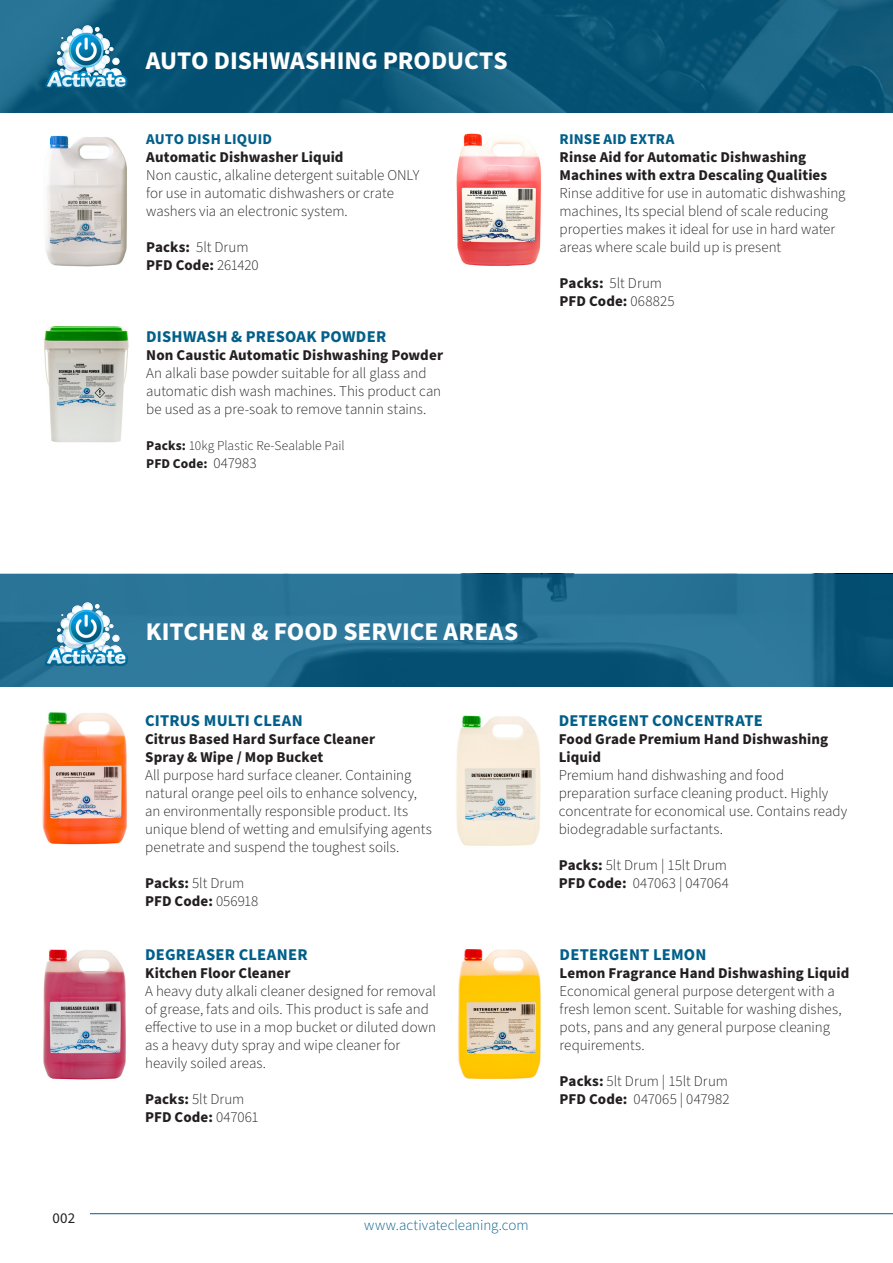
<style>
.page{position:relative;width:893px;height:1263px;background:#fff}
.page>*{position:absolute;margin:0;border:0;box-sizing:border-box;transform-origin:0 0}
.Copy_Text_10_14_Left{font:700 25.5px "Source Sans Pro";color:#fff}
.Headlines_Copy_Text{font:700 16.5px "Source Sans Pro";letter-spacing:.015em;color:#015f8a}
.Copy_Text_10_14_Left-2{font:300 15px/18px "Source Sans Pro";color:#231f20}
.Copy_Text_10_14_Left-3{font:700 15px/18px "Source Sans Pro";letter-spacing:.005em;color:#231f20}
.Copy_Text_10_14_Left-4{font:300 15px "Source Sans Pro";color:#015f8a}
.Copy_Text_10_14_Left-5{font:300 15px "Source Sans Pro";letter-spacing:.02em;color:#231f20}
.Headlines_Copy_Text-2{font:700 15px "Source Sans Pro";letter-spacing:.015em;color:#015f8a}
.Copy_Text_10_14_Left-6{font:700 15px "Source Sans Pro";letter-spacing:.01em;color:#015f8a}
.Copy_Text_10_14_Left-7{font:15px "Source Sans Pro";color:#231f20}
.Copy_Text_10_14_Left-8{font:300 13.5px "Source Sans Pro";color:#231f20}
.Copy_Text_10_14_Left-9{font:700 13.5px "Source Sans Pro";letter-spacing:.005em;color:#231f20}
.s1{font-weight:700}
.s2{font-weight:300}
.s3{font-weight:300;font-size:15px}
</style>
<div class="page">
<hr style="left:90px;top:1213px;width:803px;height:1px;background:#015f8a">
<svg style="left:0;top:574px;width:893px;height:112px;background:#206c8e"></svg>
<img style="left:457px;top:949px;width:84px;height:130px">
<img style="left:42px;top:712px;width:85px;height:133px">
<img style="left:43px;top:949px;width:83px;height:131px">
<img style="left:456px;top:715px;width:85px;height:131px">
<img style="left:44px;top:326px;width:85px;height:117px">
<svg style="left:0;top:0;width:893px;height:113px;background:#0b5779"></svg>
<img style="left:42px;top:22px;width:87px;height:68px">
<img style="left:42px;top:599px;width:87px;height:68px">
<img style="left:45px;top:135px;width:82px;height:132px">
<img style="left:456px;top:133px;width:86px;height:133px">
<p class="Copy_Text_10_14_Left-7" style="left:53px;top:1208px;width:24px">002</p>
<p class="Copy_Text_10_14_Left" style="left:146px;top:43px;width:363px">AUTO DISHWASHING PRODUCTS</p>
<p class="Headlines_Copy_Text-2" style="left:146px;top:129px;width:127px">AUTO DISH LIQUID</p>
<p class="Copy_Text_10_14_Left-3" style="left:146px;top:148px;width:199px">Automatic Dishwasher Liquid</p>
<p class="Copy_Text_10_14_Left-2" style="left:146px;top:167px;width:275px">Non caustic, alkaline detergent suitable ONLY for use in automatic dishwashers or crate washers via an electronic system.</p>
<p class="Copy_Text_10_14_Left-2" style="left:146px;top:239px;width:104px"><span class="s1">Packs:</span> 5lt Drum</p>
<p class="Copy_Text_10_14_Left-3" style="left:146px;top:256px;width:114px">PFD Code: <span class="s2">261420</span></p>
<p class="Headlines_Copy_Text" style="left:146px;top:325px;width:242px">DISHWASH &amp; PRESOAK POWDER</p>
<p class="Copy_Text_10_14_Left-3" style="left:146px;top:346px;width:298px">Non Caustic Automatic Dishwashing Powder</p>
<p class="Copy_Text_10_14_Left-2" style="left:146px;top:365px;width:297px">An alkali base powder suitable for all glass and automatic dish wash machines. This product can be used as a pre-soak to remove tannin stains.</p>
<p class="Copy_Text_10_14_Left-8" style="left:146px;top:437px;width:200px"><span class="s1">Packs:</span> 10kg Plastic Re-Sealable Pail</p>
<p class="Copy_Text_10_14_Left-9" style="left:146px;top:454px;width:112px">PFD Code: <span class="s3">047983</span></p>
<p class="Copy_Text_10_14_Left-6" style="left:560px;top:129px;width:116px">RINSE AID EXTRA</p>
<p class="Copy_Text_10_14_Left-3" style="left:560px;top:148px;width:269px">Rinse Aid for Automatic Dishwashing<br>Machines with extra Descaling Qualities</p>
<p class="Copy_Text_10_14_Left-2" style="left:560px;top:185px;width:287px">Rinse additive for use in automatic dishwashing machines, Its special blend of scale reducing properties makes it ideal for use in hard water areas where scale build up is present</p>
<p class="Copy_Text_10_14_Left-2" style="left:560px;top:275px;width:104px"><span class="s1">Packs:</span> 5lt Drum</p>
<p class="Copy_Text_10_14_Left-3" style="left:560px;top:292px;width:117px">PFD Code: <span class="s2">068825</span></p>
<p class="Copy_Text_10_14_Left" style="left:146px;top:614px;width:374px">KITCHEN &amp; FOOD SERVICE AREAS</p>
<p class="Headlines_Copy_Text" style="left:145px;top:709px;width:159px">CITRUS MULTI CLEAN</p>
<p class="Copy_Text_10_14_Left-3" style="left:145px;top:730px;width:232px">Citrus Based Hard Surface Cleaner<br>Spray &amp; Wipe / Mop Bucket</p>
<p class="Copy_Text_10_14_Left-2" style="left:145px;top:767px;width:288px">All purpose hard surface cleaner. Containing natural orange peel oils to enhance solvency, an environmentally responsible product. Its unique blend of wetting and emulsifying agents penetrate and suspend the toughest soils.</p>
<p class="Copy_Text_10_14_Left-2" style="left:145px;top:875px;width:101px"><span class="s1">Packs:</span> 5lt Drum</p>
<p class="Copy_Text_10_14_Left-3" style="left:145px;top:892px;width:115px">PFD Code: <span class="s2">056918</span></p>
<p class="Headlines_Copy_Text" style="left:145px;top:943px;width:164px">DEGREASER CLEANER</p>
<p class="Copy_Text_10_14_Left-3" style="left:145px;top:964px;width:147px">Kitchen Floor Cleaner</p>
<p class="Copy_Text_10_14_Left-2" style="left:145px;top:983px;width:292px">A heavy duty alkali cleaner designed for removal of grease, fats and oils. This product is safe and effective to use in a mop bucket or diluted down as a heavy duty spray and wipe cleaner for heavily soiled areas.</p>
<p class="Copy_Text_10_14_Left-2" style="left:145px;top:1091px;width:101px"><span class="s1">Packs:</span> 5lt Drum</p>
<p class="Copy_Text_10_14_Left-3" style="left:145px;top:1108px;width:115px">PFD Code: <span class="s2">047061</span></p>
<p class="Headlines_Copy_Text" style="left:559px;top:709px;width:206px">DETERGENT CONCENTRATE</p>
<p class="Copy_Text_10_14_Left-3" style="left:559px;top:730px;width:271px">Food Grade Premium Hand Dishwashing<br>Liquid</p>
<p class="Copy_Text_10_14_Left-2" style="left:559px;top:767px;width:290px">Premium hand dishwashing and food preparation surface cleaning product. Highly concentrate for economical use. Contains ready biodegradable surfactants.</p>
<p class="Copy_Text_10_14_Left-2" style="left:559px;top:857px;width:170px"><span class="s1">Packs:</span> 5lt Drum | 15lt Drum</p>
<p class="Copy_Text_10_14_Left-5" style="left:559px;top:873px;width:172px"><span class="s1">PFD Code:</span> 047063 | 047064</p>
<p class="Headlines_Copy_Text" style="left:560px;top:943px;width:148px">DETERGENT LEMON</p>
<p class="Copy_Text_10_14_Left-3" style="left:560px;top:964px;width:291px">Lemon Fragrance Hand Dishwashing Liquid</p>
<p class="Copy_Text_10_14_Left-2" style="left:560px;top:983px;width:283px">Economical general purpose detergent with a fresh lemon scent. Suitable for washing dishes, pots, pans and any general purpose cleaning requirements.</p>
<p class="Copy_Text_10_14_Left-2" style="left:560px;top:1073px;width:170px"><span class="s1">Packs:</span> 5lt Drum | 15lt Drum</p>
<p class="Copy_Text_10_14_Left-2" style="left:560px;top:1091px;width:171px"><span class="s1">PFD Code:</span> 047065 | 047982</p>
<p class="Copy_Text_10_14_Left-4" style="left:364px;top:1215px;width:166px">www.activatecleaning.com</p>
</div>
